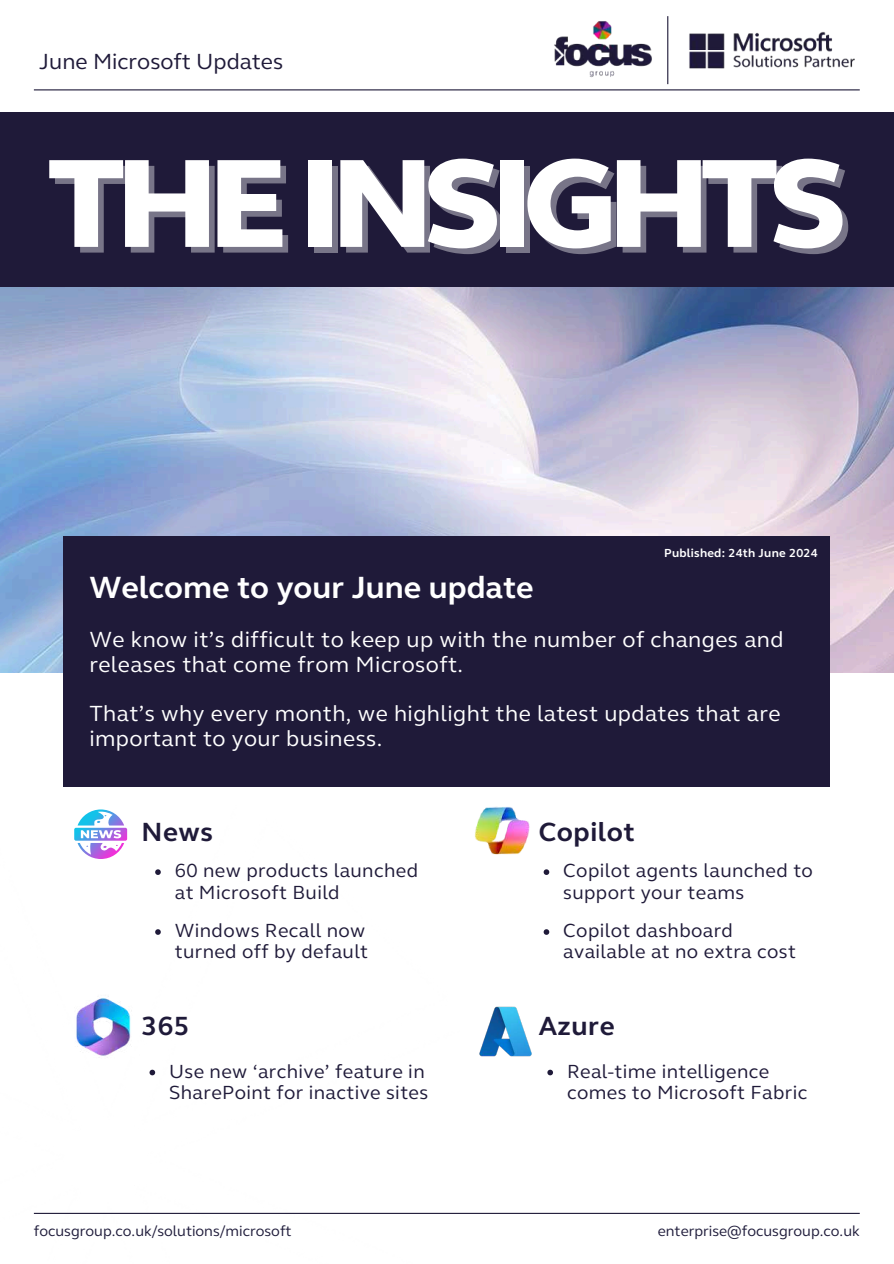
<style>
.page{position:relative;width:894px;height:1264px;background:#fff}
.page>*{position:absolute;margin:0;border:0;box-sizing:border-box;transform-origin:0 0}
.t1{font:800 129px "FS Elliot Web";letter-spacing:-.07em;color:#fff}
.t2{font:700 31.5px "FS Elliot Web";color:#fff}
.t3{font:700 27px "FS Elliot Web";letter-spacing:.02em;color:#1f1a39}
.t4{font:22.5px/24.8px "FS Elliot Web";letter-spacing:.02em;color:#fff}
.t5{font:22.5px "FS Elliot Web";color:#1f1a39}
.t6{font:19.5px/21.3px "FS Elliot Web";letter-spacing:.02em;color:#1f1a39}
.t7{font:15px "FS Elliot Web";color:#1f1c3b}
.t8{font:700 12px "FS Elliot Web";letter-spacing:.02em;color:#fff}
</style>
<div class="page">
<img style="left:0;top:287px;width:893px;height:386px">
<div style="left:63px;top:535px;width:766px;height:251px;background:#1f1a39"></div>
<div style="left:0;top:113px;width:893px;height:174px;background:#1f1a39"></div>
<hr style="left:34px;top:89px;width:825px;height:1px;background:#1f1a39">
<img style="left:554px;top:21px;width:98px;height:57px">
<hr style="left:667px;top:16px;width:1px;height:68px;background:#1f1a39">
<img style="left:689px;top:31px;width:166px;height:38px">
<hr style="left:34px;top:1212px;width:825px;height:1px;background:#1f1a39">
<img style="left:474px;top:807px;width:56px;height:48px">
<img style="left:479px;top:1006px;width:53px;height:51px">
<img style="left:76px;top:996px;width:55px;height:60px">
<svg style="left:74px;top:809px;width:53px;height:50px"></svg>
<svg style="left:155px;top:869px;width:6px;height:6px"></svg>
<svg style="left:155px;top:929px;width:6px;height:5px"></svg>
<svg style="left:543px;top:869px;width:6px;height:6px"></svg>
<svg style="left:543px;top:929px;width:6px;height:5px"></svg>
<svg style="left:149px;top:1069px;width:6px;height:6px"></svg>
<svg style="left:547px;top:1069px;width:6px;height:6px"></svg>
<p class="t5" style="left:39px;top:48px;width:245px">June Microsoft Updates</p>
<h1 class="t1" style="left:47px;top:126px;width:800px">THE INSIGHTS</h1>
<h2 class="t2" style="left:89px;top:568px;width:445px">Welcome to your June update</h2>
<p class="t8" style="left:664px;top:545px;width:155px">Published: 24th June 2024</p>
<p class="t4" style="left:89px;top:627px;width:695px">We know it’s difficult to keep up with the number of changes and releases that come from Microsoft.</p>
<p class="t4" style="left:89px;top:701px;width:692px">That’s why every month, we highlight the latest updates that are important to your business.</p>
<h3 class="t3" style="left:142px;top:815px;width:73px">News</h3>
<p class="t6" style="left:175px;top:860px;width:245px">60 new products launched at Microsoft Build</p>
<p class="t6" style="left:175px;top:920px;width:195px">Windows Recall now turned off by default</p>
<h3 class="t3" style="left:538px;top:815px;width:97px">Copilot</h3>
<p class="t6" style="left:563px;top:860px;width:251px">Copilot agents launched to support your teams</p>
<p class="t6" style="left:563px;top:920px;width:234px">Copilot dashboard available at no extra cost</p>
<h3 class="t3" style="left:142px;top:1009px;width:49px">365</h3>
<h3 class="t3" style="left:538px;top:1009px;width:77px">Azure</h3>
<p class="t6" style="left:169px;top:1060px;width:260px">Use new ‘archive’ feature in<br>SharePoint for inactive sites</p>
<p class="t6" style="left:567px;top:1060px;width:242px">Real-time intelligence comes to Microsoft Fabric</p>
<p class="t7" style="left:34px;top:1221px;width:259px">focusgroup.co.uk/solutions/microsoft</p>
<p class="t7" style="left:657px;top:1221px;width:203px">enterprise@focusgroup.co.uk</p>
</div>
